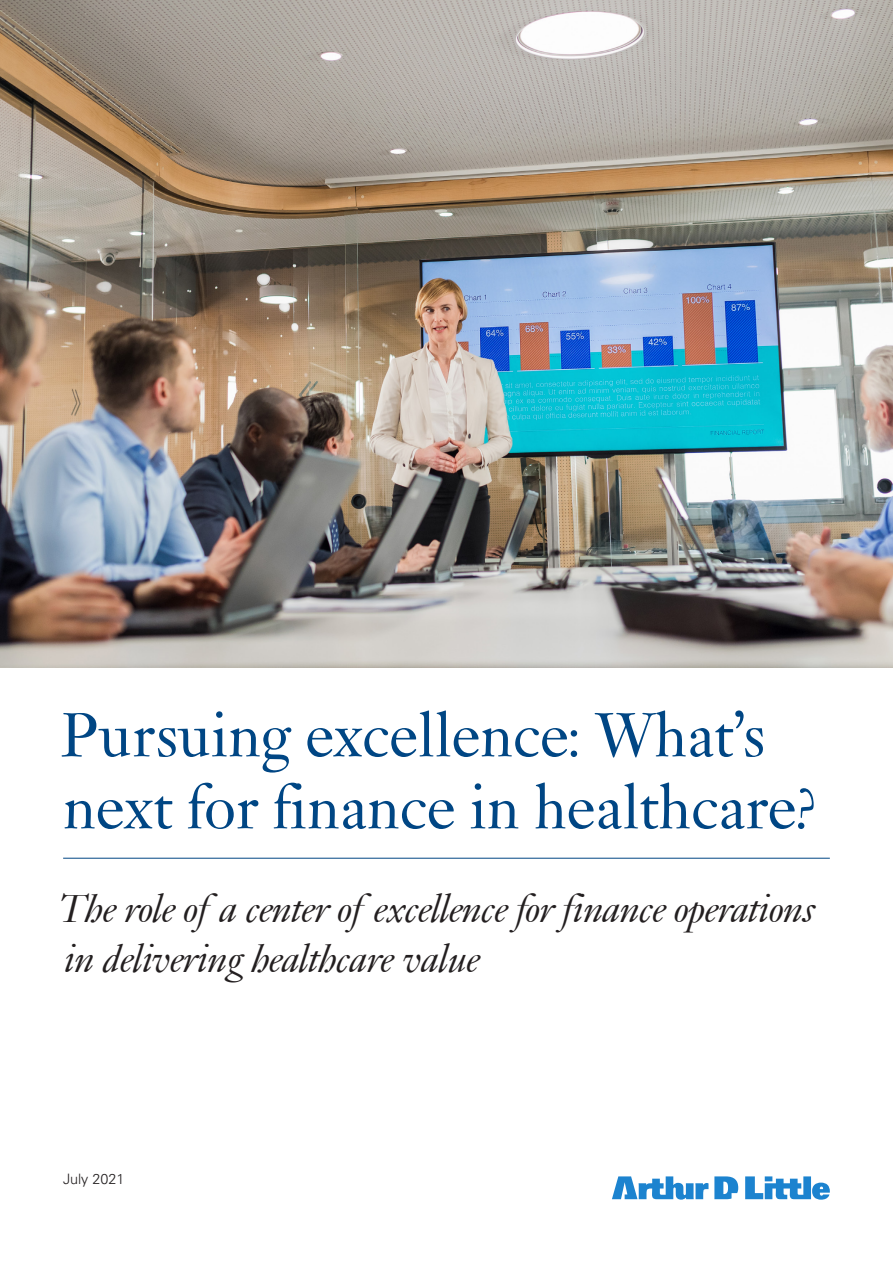
<style>
.page{position:relative;width:893px;height:1263px;background:#fff}
.page>*{position:absolute;margin:0;border:0;box-sizing:border-box;transform-origin:0 0}
.ADL-Title_Cover{font:66px/72px "Janson";letter-spacing:-.015em;color:#004684}
.ADL-Subtitle_Cover{font:italic 42px/50.4px "Janson";letter-spacing:-.015em;color:#231f20}
.ADL-Date{font:300 14.4px "Univers LT";color:#231f20}
</style>
<div class="page">
<svg style="left:612px;top:1176px;width:218px;height:24px"></svg>
<hr style="left:63px;top:858px;width:767px;height:1px;background:#004684">
<img style="left:0;top:0;width:893px;height:668px">
<p class="ADL-Title_Cover" style="left:61px;top:699px;width:757px">Pursuing excellence: What’s next for finance in healthcare?</p>
<p class="ADL-Subtitle_Cover" style="left:55px;top:883px;width:760px">The role of a center of excellence for finance operations in delivering healthcare value</p>
<p class="ADL-Date" style="left:63px;top:1170px;width:63px">July 2021</p>
</div>
